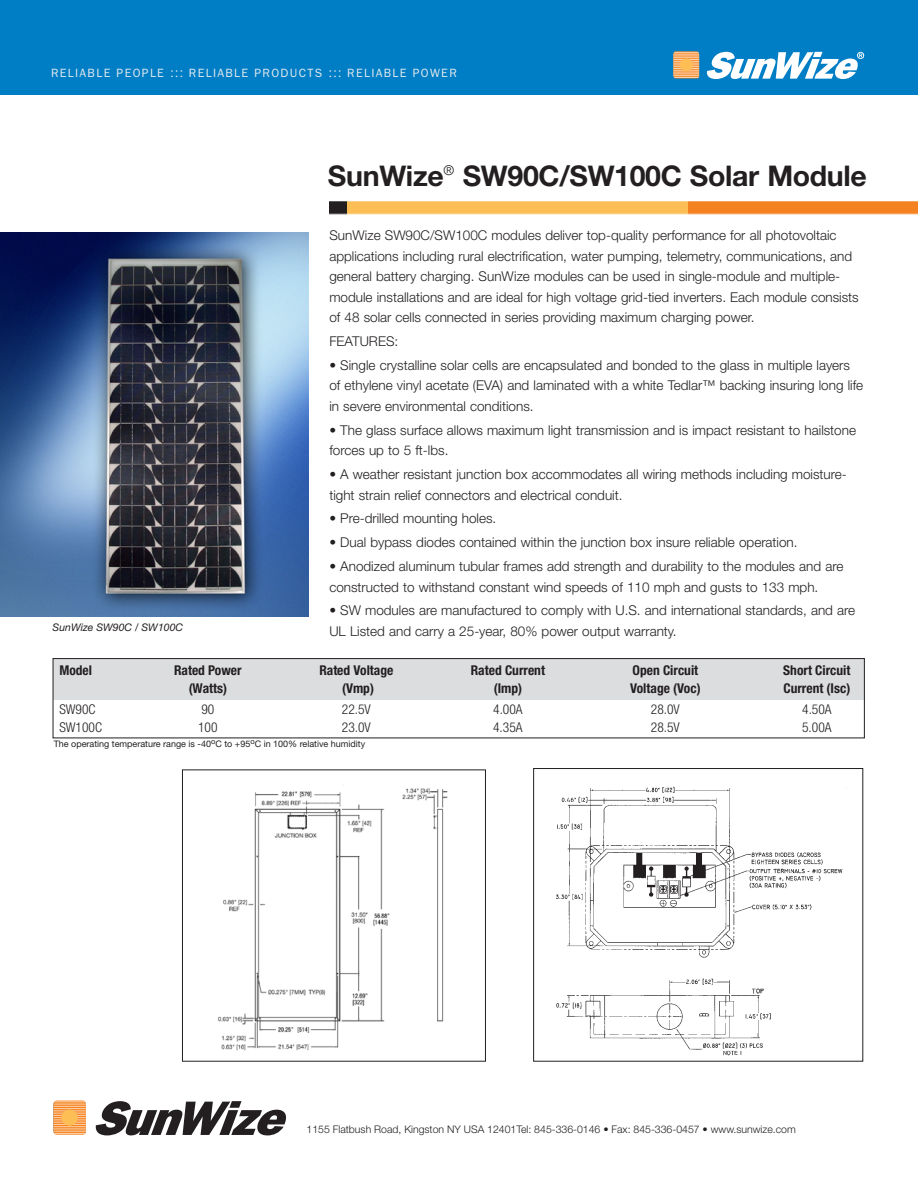
<style>
.page{position:relative;width:918px;height:1188px;background:#fff}
.page>*{position:absolute;margin:0;border:0;box-sizing:border-box;transform-origin:0 0}
.t1{font:700 28.5px "Helvetica Neue";letter-spacing:-.01em;color:#231f20}
.t2{font:300 13.5px/20.5px "Helvetica Neue";color:#231f20}
.t3{font:700 condensed 13.5px "Helvetica Neue";color:#231f20}
.t4{font:300 condensed 13.5px "Helvetica Neue";color:#231f20}
.t5{font:12px "Franklin Gothic";letter-spacing:.11em;color:#e5eaef}
.t6{font:300 10.5px "Helvetica Neue";color:#231f20}
.t7{font:italic 10.5px "Helvetica Neue";color:#231f20}
.t8{font:9px "Helvetica Neue";color:#231f20}
.s1{font-family:"Garamond";font-size:15px}
</style>
<div class="page">
<div style="left:347px;top:201px;width:342px;height:13px;background:#fdbe56"></div>
<div style="left:689px;top:201px;width:229px;height:13px;background:#f58220"></div>
<div style="left:329px;top:201px;width:18px;height:13px;background:#231f20"></div>
<svg style="left:95px;top:1101px;width:191px;height:34px"></svg>
<svg style="left:53px;top:1101px;width:33px;height:34px"></svg>
<div style="left:62px;top:1110px;width:16px;height:16px;background:#fdbe56;border-radius:50%"></div>
<div style="left:0;top:0;width:918px;height:94px;background:#007ec5"></div>
<div style="left:53px;top:659px;width:811px;height:41px;background:#dcdddf"></div>
<div style="left:53px;top:658px;width:812px;height:80px;border:1px solid #231f20"></div>
<img style="left:0;top:232px;width:308px;height:385px">
<img style="left:218px;top:784px;width:230px;height:267px">
<div style="left:182px;top:769px;width:304px;height:293px;border:1px solid #231f20"></div>
<img style="left:556px;top:786px;width:291px;height:270px">
<div style="left:533px;top:768px;width:330px;height:294px;border:1px solid #231f20"></div>
<svg style="left:706px;top:52px;width:158px;height:27px"></svg>
<svg style="left:673px;top:51px;width:26px;height:27px"></svg>
<svg style="left:673px;top:52px;width:26px;height:26px"></svg>
<div style="left:680px;top:59px;width:13px;height:12px;background:#fdbe56;border-radius:50%"></div>
<p class="t5" style="left:51px;top:66px;width:407px">RELIABLE PEOPLE <span class="s1">:::</span> RELIABLE PRODUCTS <span class="s1">:::</span> RELIABLE POWER</p>
<p class="t7" style="left:53px;top:621px;width:132px">SunWize SW90C / SW100C</p>
<h1 class="t1" style="left:328px;top:158px;width:541px">SunWize<sup>®</sup> SW90C/SW100C Solar Module</h1>
<p class="t2" style="left:329px;top:225px;width:531px">SunWize SW90C/SW100C modules deliver top-quality performance for all photovoltaic applications including rural electrification, water pumping, telemetry, communications, and general battery charging. SunWize modules can be used in single-module and multiple&shy;module installations and are ideal for high voltage grid-tied inverters. Each module consists of 48 solar cells connected in series providing maximum charging power.</p>
<p class="t2" style="left:329px;top:331px;width:70px">FEATURES:</p>
<p class="t2" style="left:329px;top:355px;width:535px">• Single crystalline solar cells are encapsulated and bonded to the glass in multiple layers of ethylene vinyl acetate (EVA) and laminated with a white Tedlar™ backing insuring long life in severe environmental conditions.</p>
<p class="t2" style="left:329px;top:419px;width:528px">• The glass surface allows maximum light transmission and is impact resistant to hailstone forces up to 5 ft-lbs.</p>
<p class="t2" style="left:329px;top:464px;width:519px">• A weather resistant junction box accommodates all wiring methods including moisture&shy;tight strain relief connectors and electrical conduit.</p>
<p class="t2" style="left:329px;top:508px;width:168px">• Pre-drilled mounting holes.</p>
<p class="t2" style="left:329px;top:532px;width:470px">• Dual bypass diodes contained within the junction box insure reliable operation.</p>
<p class="t2" style="left:329px;top:556px;width:515px">• Anodized aluminum tubular frames add strength and durability to the modules and are constructed to withstand constant wind speeds of 110 mph and gusts to 133 mph.</p>
<p class="t2" style="left:329px;top:600px;width:527px">• SW modules are manufactured to comply with U.S. and international standards, and are<br>UL Listed and carry a 25-year, 80% power output warranty.</p>
<p class="t3" style="left:59px;top:662px;width:34px">Model</p>
<p class="t3" style="left:174px;top:662px;width:69px">Rated Power</p>
<p class="t3" style="left:319px;top:662px;width:76px">Rated Voltage</p>
<p class="t3" style="left:471px;top:662px;width:76px">Rated Current</p>
<p class="t3" style="left:633px;top:662px;width:67px">Open Circuit</p>
<p class="t3" style="left:783px;top:662px;width:69px">Short Circuit</p>
<p class="t3" style="left:189px;top:680px;width:40px">(Watts)</p>
<p class="t3" style="left:342px;top:680px;width:33px">(Vmp)</p>
<p class="t3" style="left:494px;top:680px;width:30px">(Imp)</p>
<p class="t3" style="left:630px;top:680px;width:72px">Voltage (Voc)</p>
<p class="t3" style="left:783px;top:680px;width:68px">Current (Isc)</p>
<p class="t4" style="left:59px;top:702px;width:38px">SW90C</p>
<p class="t4" style="left:201px;top:702px;width:14px">90</p>
<p class="t4" style="left:342px;top:702px;width:30px">22.5V</p>
<p class="t4" style="left:493px;top:702px;width:31px">4.00A</p>
<p class="t4" style="left:651px;top:702px;width:30px">28.0V</p>
<p class="t4" style="left:802px;top:702px;width:31px">4.50A</p>
<p class="t4" style="left:59px;top:720px;width:44px">SW100C</p>
<p class="t4" style="left:198px;top:720px;width:21px">100</p>
<p class="t4" style="left:342px;top:720px;width:30px">23.0V</p>
<p class="t4" style="left:493px;top:720px;width:31px">4.35A</p>
<p class="t4" style="left:651px;top:720px;width:30px">28.5V</p>
<p class="t4" style="left:802px;top:720px;width:31px">5.00A</p>
<p class="t8" style="left:54px;top:739px;width:313px">The operating temperature range is -40<sup>o</sup>C to +95<sup>o</sup>C in 100% relative humidity</p>
<p class="t6" style="left:307px;top:1123px;width:491px">1155 Flatbush Road, Kingston NY USA 12401Tel: 845-336-0146 • Fax: 845-336-0457 • www.sunwize.com</p>
</div>
